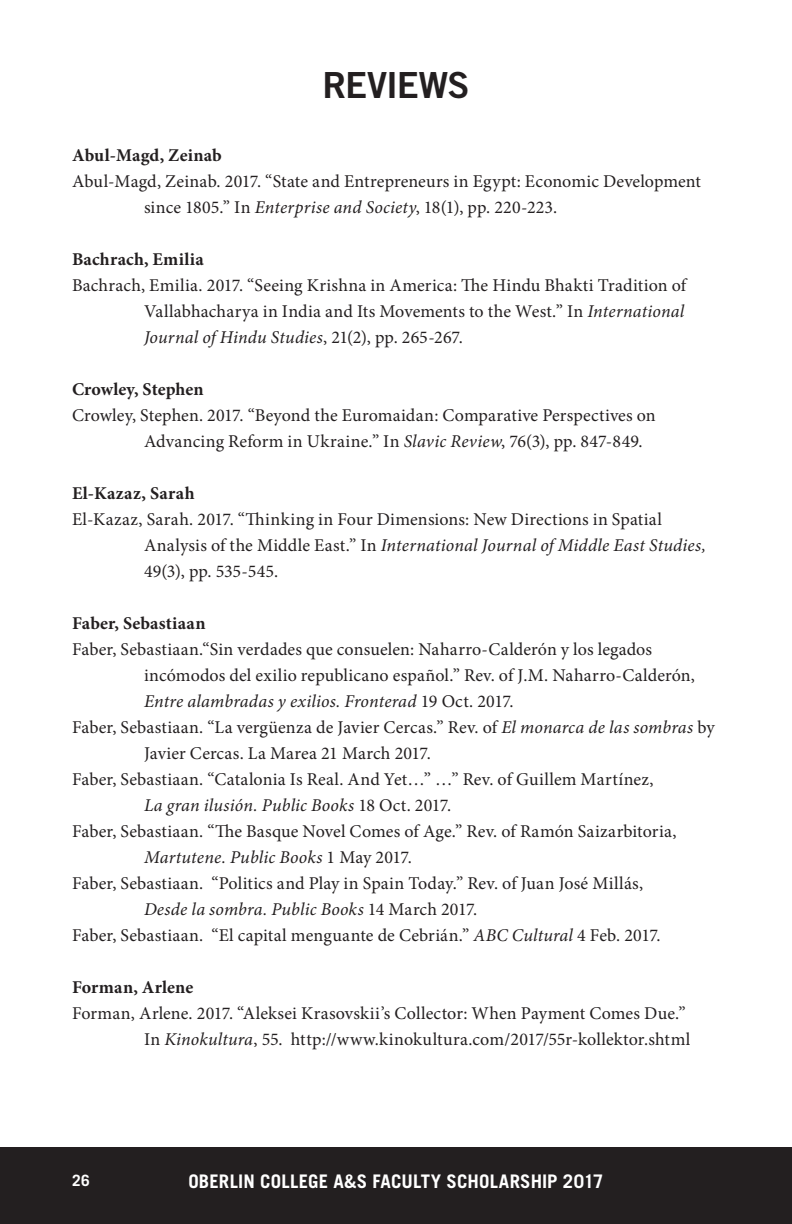
<style>
.page{position:relative;width:792px;height:1224px;background:#fff}
.page>*{position:absolute;margin:0;border:0;box-sizing:border-box;transform-origin:0 0}
.t1{font:36px "Trade Gothic LT Std Bd 2";letter-spacing:-.025em;color:#231f20}
.t2{font:700 18.8px "Trade Gothic LT Std";letter-spacing:.01em;color:#fff}
.indent{font:18px/26px "Minion Pro";letter-spacing:.01em;color:#231f20}
.indent-2{font:700 18px "Minion Pro";letter-spacing:.01em;color:#231f20}
.t3{font:700 15.6px "Trade Gothic LT Std";color:#fff}
.s1{font-style:italic}
</style>
<div class="page">
<div style="left:0;top:1147px;width:792px;height:77px;background:#231f20"></div>
<p class="t1" style="left:322px;top:63px;width:149px">REVIEWS</p>
<p class="indent-2" style="left:72px;top:143px;width:151px">Abul-Magd, Zeinab</p>
<p class="indent" style="left:144px;top:169px;width:559px;text-indent:-72px">Abul-Magd, Zeinab. 2017. “State and Entrepreneurs in Egypt: Economic Development since 1805.” In <span class="s1">Enterprise and Society</span>, 18(1), pp. 220-223.</p>
<p class="indent-2" style="left:72px;top:247px;width:133px">Bachrach, Emilia</p>
<p class="indent" style="left:144px;top:273px;width:544px;text-align:justify;text-indent:-72px">Bachrach, Emilia. 2017. “Seeing Krishna in America: The Hindu Bhakti Tradition of Vallabhacharya in India and Its Movements to the West.” In <span class="s1">International Journal of Hindu Studies</span>, 21(2), pp. 265-267.</p>
<p class="indent-2" style="left:72px;top:377px;width:133px">Crowley, Stephen</p>
<p class="indent" style="left:144px;top:403px;width:513px;text-indent:-72px">Crowley, Stephen. 2017. “Beyond the Euromaidan: Comparative Perspectives on<br>Advancing Reform in Ukraine.” In <span class="s1">Slavic Review</span>, 76(3), pp. 847-849.</p>
<p class="indent-2" style="left:72px;top:481px;width:124px">El-Kazaz, Sarah</p>
<p class="indent" style="left:144px;top:507px;width:563px;text-indent:-72px">El-Kazaz, Sarah. 2017. “Thinking in Four Dimensions: New Directions in Spatial<br>Analysis of the Middle East.” In <span class="s1">International Journal of Middle East Studies,<br></span>49(3), pp. 535-545.</p>
<p class="indent-2" style="left:72px;top:611px;width:135px">Faber, Sebastiaan</p>
<p class="indent" style="left:144px;top:637px;width:552px;text-indent:-72px">Faber, Sebastiaan.“Sin verdades que consuelen: Naharro-Calderón y los legados incómodos del exilio republicano español.” Rev. of J.M. Naharro-Calderón,<br><span class="s1">Entre alambradas y exilios. Fronterad</span> 19 Oct. 2017.</p>
<p class="indent" style="left:144px;top:715px;width:572px;text-indent:-72px">Faber, Sebastiaan. “La vergüenza de Javier Cercas.” Rev. of <span class="s1">El monarca de las sombras</span> by<br>Javier Cercas. La Marea 21 March 2017.</p>
<p class="indent" style="left:144px;top:767px;width:511px;text-indent:-72px">Faber, Sebastiaan. “Catalonia Is Real. And Yet…” …” Rev. of Guillem Martínez,<br><span class="s1">La gran ilusión. Public Books</span> 18 Oct. 2017.</p>
<p class="indent" style="left:144px;top:819px;width:534px;text-indent:-72px">Faber, Sebastiaan. “The Basque Novel Comes of Age.” Rev. of Ramón Saizarbitoria,<br><span class="s1">Martutene. Public Books</span> 1 May 2017.</p>
<p class="indent" style="left:144px;top:871px;width:501px;text-indent:-72px">Faber, Sebastiaan. “Politics and Play in Spain Today.” Rev. of Juan José Millás,<br><span class="s1">Desde la sombra. Public Books</span> 14 March 2017.</p>
<p class="indent" style="left:72px;top:923px;width:590px">Faber, Sebastiaan. “El capital menguante de Cebrián.” <span class="s1">ABC Cultural</span> 4 Feb. 2017.</p>
<p class="indent-2" style="left:72px;top:975px;width:123px">Forman, Arlene</p>
<p class="indent" style="left:72px;top:1001px;width:620px;text-align:right">Forman, Arlene. 2017. “Aleksei Krasovskii’s Collector: When Payment Comes Due.”<br>In <span class="s1">Kinokultura</span>, 55. http://www.kinokultura.com/2017/55r-kollektor.shtml</p>
<p class="t3" style="left:72px;top:1171px;width:19px">26</p>
<p class="t2" style="left:188px;top:1170px;width:417px">OBERLIN COLLEGE A&amp;S FACULTY SCHOLARSHIP 2017</p>
</div>
